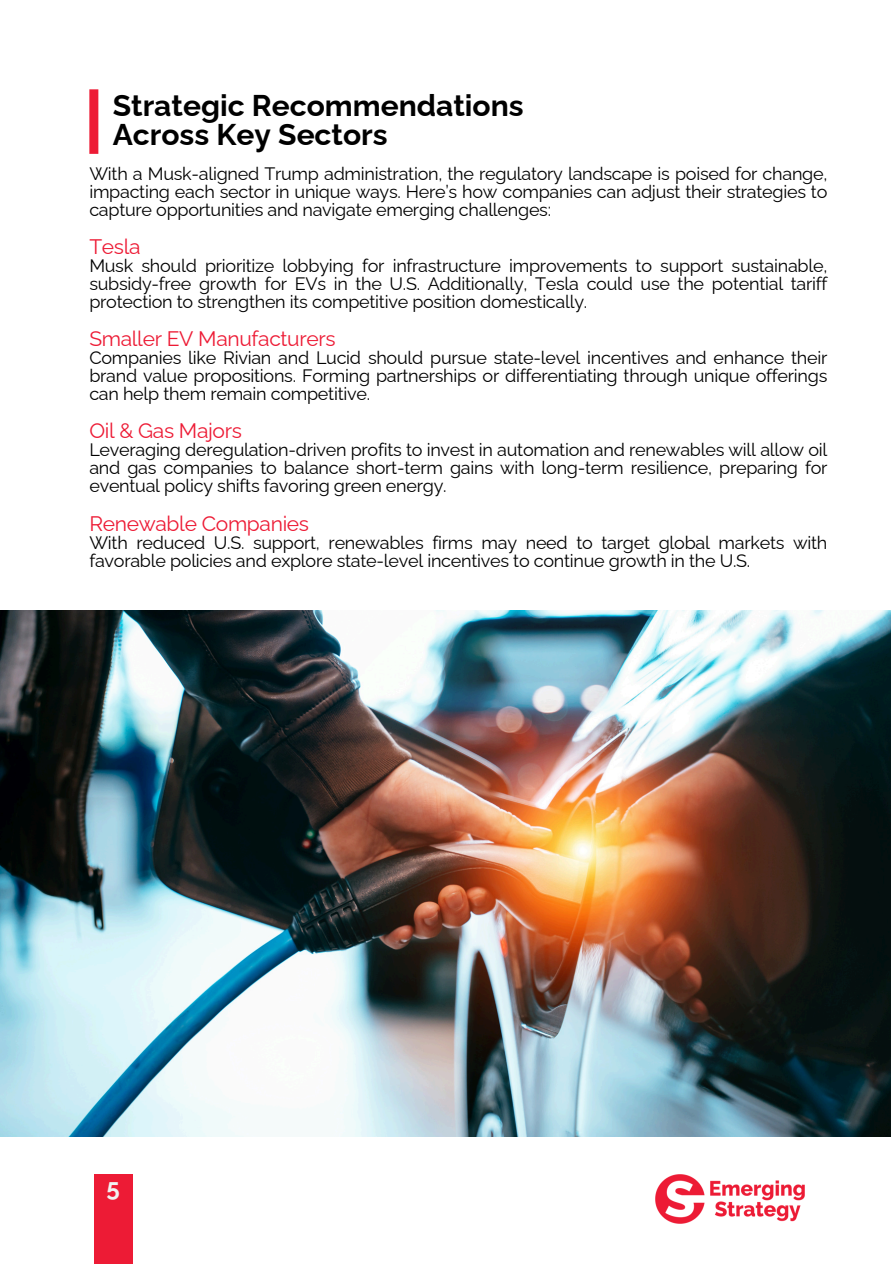
<style>
.page{position:relative;width:894px;height:1264px;background:#fff}
.page>*{position:absolute;margin:0;border:0;box-sizing:border-box;transform-origin:0 0}
.t1{font:700 30px/29.2px "Raleway";color:#000}
.t2{font:700 24px "Raleway";color:#f1f2f2}
.t3{font:21px "Raleway";letter-spacing:-.015em;color:#ed1b35}
.t4{font:18px/18px "Raleway";letter-spacing:-.015em;color:#000;text-align:justify}
</style>
<div class="page">
<div style="left:89px;top:89px;width:9px;height:65px;background:#ed1b35"></div>
<img style="left:655px;top:1174px;width:149px;height:49px">
<div style="left:94px;top:1174px;width:39px;height:89px;background:#ed1b35"></div>
<img style="left:0;top:610px;width:890px;height:525px">
<p class="t1" style="left:113px;top:91px;width:412px">Strategic Recommendations<br>Across Key Sectors</p>
<p class="t4" style="left:89px;top:164px;width:739px">With a Musk-aligned Trump administration, the regulatory landscape is poised for change, impacting each sector in unique ways. Here’s how companies can adjust their strategies to capture opportunities and navigate emerging challenges:</p>
<p class="t3" style="left:89px;top:234px;width:53px">Tesla</p>
<p class="t4" style="left:89px;top:256px;width:739px">Musk should prioritize lobbying for infrastructure improvements to support sustainable, subsidy-free growth for EVs in the U.S. Additionally, Tesla could use the potential tariff protection to strengthen its competitive position domestically.</p>
<p class="t3" style="left:89px;top:326px;width:248px">Smaller EV Manufacturers</p>
<p class="t4" style="left:89px;top:349px;width:739px">Companies like Rivian and Lucid should pursue state-level incentives and enhance their brand value propositions. Forming partnerships or differentiating through unique offerings can help them remain competitive.</p>
<p class="t3" style="left:89px;top:418px;width:154px">Oil &amp; Gas Majors</p>
<p class="t4" style="left:89px;top:441px;width:739px">Leveraging deregulation-driven profits to invest in automation and renewables will allow oil and gas companies to balance short-term gains with long-term resilience, preparing for eventual policy shifts favoring green energy.</p>
<p class="t3" style="left:89px;top:511px;width:221px">Renewable Companies</p>
<p class="t4" style="left:89px;top:533px;width:739px">With reduced U.S. support, renewables firms may need to target global markets with favorable policies and explore state-level incentives to continue growth in the U.S.</p>
<p class="t2" style="left:107px;top:1173px;width:15px">5</p>
</div>
